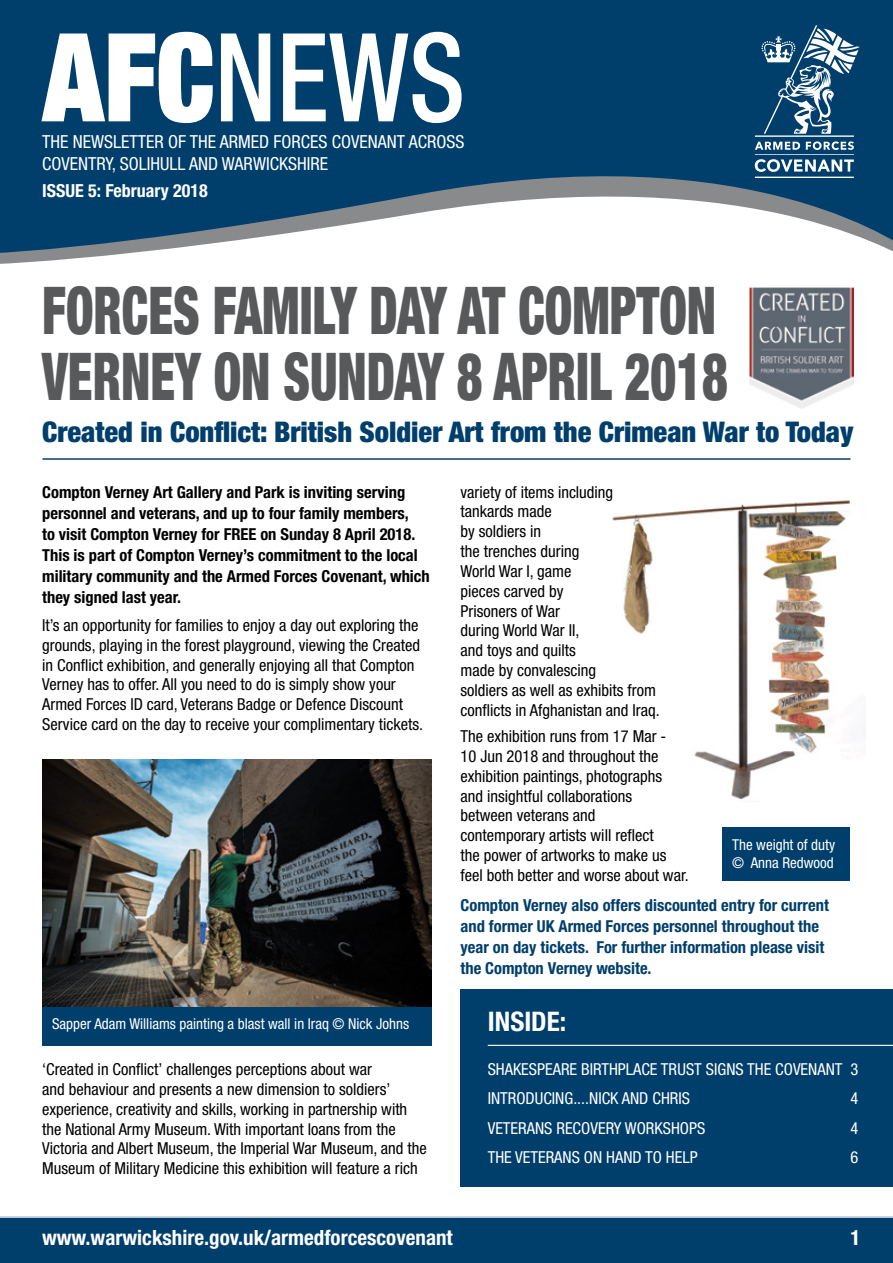
<style>
.page{position:relative;width:893px;height:1263px;background:#fff}
.page>*{position:absolute;margin:0;border:0;box-sizing:border-box;transform-origin:0 0}
.t1{font:500 condensed 123px "Helvetica Neue LT Std";color:#fff;scale:.88 1}
.t2{font:900 condensed 66px/66px "Helvetica Neue LT Std";color:#58595b;scale:.75 1}
.t3{font:900 condensed 28.5px "Helvetica Neue LT Std";color:#003e6b}
.t4{font:700 condensed 27px "Helvetica Neue LT Std";color:#fff}
.t5{font:700 condensed 21px "Helvetica Neue LT Std";color:#fff}
.t6{font:condensed 18px/21.6px "Helvetica Neue LT Std";color:#fff}
.t7{font:700 condensed 18px "Helvetica Neue LT Std";color:#fff}
.t8{font:condensed 16.5px/19.8px "Helvetica Neue LT Std";color:#000}
.t9{font:700 condensed 16.5px/21px "Helvetica Neue LT Std";color:#000}
.t10{font:700 condensed 16.5px/21px "Helvetica Neue LT Std";color:#003e6b}
.t11{font:condensed 16.5px/29.5px "Helvetica Neue LT Std";color:#fff}
.t12{font:condensed 15px/18px "Helvetica Neue LT Std";color:#fff}
.s1{font-weight:900}
</style>
<div class="page">
<div style="left:461px;top:989px;width:432px;height:197px;background:#003e6b"></div>
<svg style="left:0;top:0;width:893px;height:256px;background:#2b5d81"></svg>
<div style="left:0;top:1216px;width:893px;height:47px;background:#003e6b"></div>
<hr style="left:488px;top:1045px;width:405px;height:1px;background:#fff">
<svg style="left:755px;top:25px;width:105px;height:153px;background:#3d6c8e"></svg>
<hr style="left:755px;top:154px;width:99px;height:1px;background:#fff">
<hr style="left:43px;top:458px;width:807px;height:2px;background:#003e6b">
<img style="left:749px;top:287px;width:104px;height:121px">
<img style="left:604px;top:500px;width:261px;height:301px">
<img style="left:43px;top:759px;width:388px;height:248px">
<div style="left:42px;top:1007px;width:389px;height:39px;background:#003e6b"></div>
<div style="left:722px;top:828px;width:128px;height:53px;background:#003e6b"></div>
<h1 class="t1" style="left:42px;top:4px;width:482px"><span class="s1">AFC</span>NEWS</h1>
<p class="t6" style="left:42px;top:131px;width:424px">THE NEWSLETTER OF THE ARMED FORCES COVENANT ACROSS<br>COVENTRY, SOLIHULL AND WARWICKSHIRE</p>
<p class="t7" style="left:42px;top:180px;width:167px">ISSUE 5: February 2018</p>
<h2 class="t2" style="left:42px;top:277px;width:916px">FORCES FAMILY DAY AT COMPTON<br>VERNEY ON SUNDAY 8 APRIL 2018</h2>
<h3 class="t3" style="left:42px;top:414px;width:813px">Created in Conflict: British Soldier Art from the Crimean War to Today</h3>
<p class="t9" style="left:42px;top:481px;width:389px">Compton Verney Art Gallery and Park is inviting serving personnel and veterans, and up to four family members,<br>to visit Compton Verney for FREE on Sunday 8 April 2018.<br>This is part of Compton Verney’s commitment to the local military community and the Armed Forces Covenant, which they signed last year.</p>
<p class="t8" style="left:42px;top:615px;width:382px">It’s an opportunity for families to enjoy a day out exploring the grounds, playing in the forest playground, viewing the Created in Conflict exhibition, and generally enjoying all that Compton Verney has to offer. All you need to do is simply show your Armed Forces ID card, Veterans Badge or Defence Discount Service card on the day to receive your complimentary tickets.</p>
<p class="t8" style="left:461px;top:482px;width:201px">variety of items including tankards made<br>by soldiers in<br>the trenches during<br>World War I, game<br>pieces carved by<br>Prisoners of War<br>during World War II,<br>and toys and quilts<br>made by convalescing<br>soldiers as well as exhibits from conflicts in Afghanistan and Iraq.</p>
<p class="t8" style="left:461px;top:726px;width:230px">The exhibition runs from 17 Mar -<br>10 Jun 2018 and throughout the exhibition paintings, photographs and insightful collaborations<br>between veterans and<br>contemporary artists will reflect<br>the power of artworks to make us feel both better and worse about war.</p>
<p class="t12" style="left:732px;top:835px;width:104px">The weight of duty © Anna Redwood</p>
<p class="t12" style="left:52px;top:1014px;width:359px">Sapper Adam Williams painting a blast wall in Iraq © Nick Johns</p>
<p class="t10" style="left:461px;top:894px;width:370px">Compton Verney also offers discounted entry for current and former UK Armed Forces personnel throughout the year on day tickets. For further information please visit the Compton Verney website.</p>
<h3 class="t4" style="left:488px;top:1005px;width:80px">INSIDE:</h3>
<p class="t8" style="left:42px;top:1059px;width:386px">‘Created in Conflict’ challenges perceptions about war<br>and behaviour and presents a new dimension to soldiers’ experience, creativity and skills, working in partnership with the National Army Museum. With important loans from the Victoria and Albert Museum, the Imperial War Museum, and the Museum of Military Medicine this exhibition will feature a rich</p>
<p class="t11" style="left:488px;top:1054px;width:372px">SHAKESPEARE BIRTHPLACE TRUST SIGNS THE COVENANT 3<br>INTRODUCING....NICK AND CHRIS</p>
<p class="t11" style="left:850px;top:1083px;width:9px">4</p>
<p class="t11" style="left:488px;top:1113px;width:219px">VETERANS RECOVERY WORKSHOPS</p>
<p class="t11" style="left:850px;top:1113px;width:9px">4</p>
<p class="t11" style="left:488px;top:1142px;width:211px">THE VETERANS ON HAND TO HELP</p>
<p class="t11" style="left:850px;top:1142px;width:9px">6</p>
<p class="t5" style="left:42px;top:1224px;width:412px">www.warwickshire.gov.uk/armedforcescovenant</p>
<p class="t5" style="left:851px;top:1224px;width:12px">1</p>
</div>
